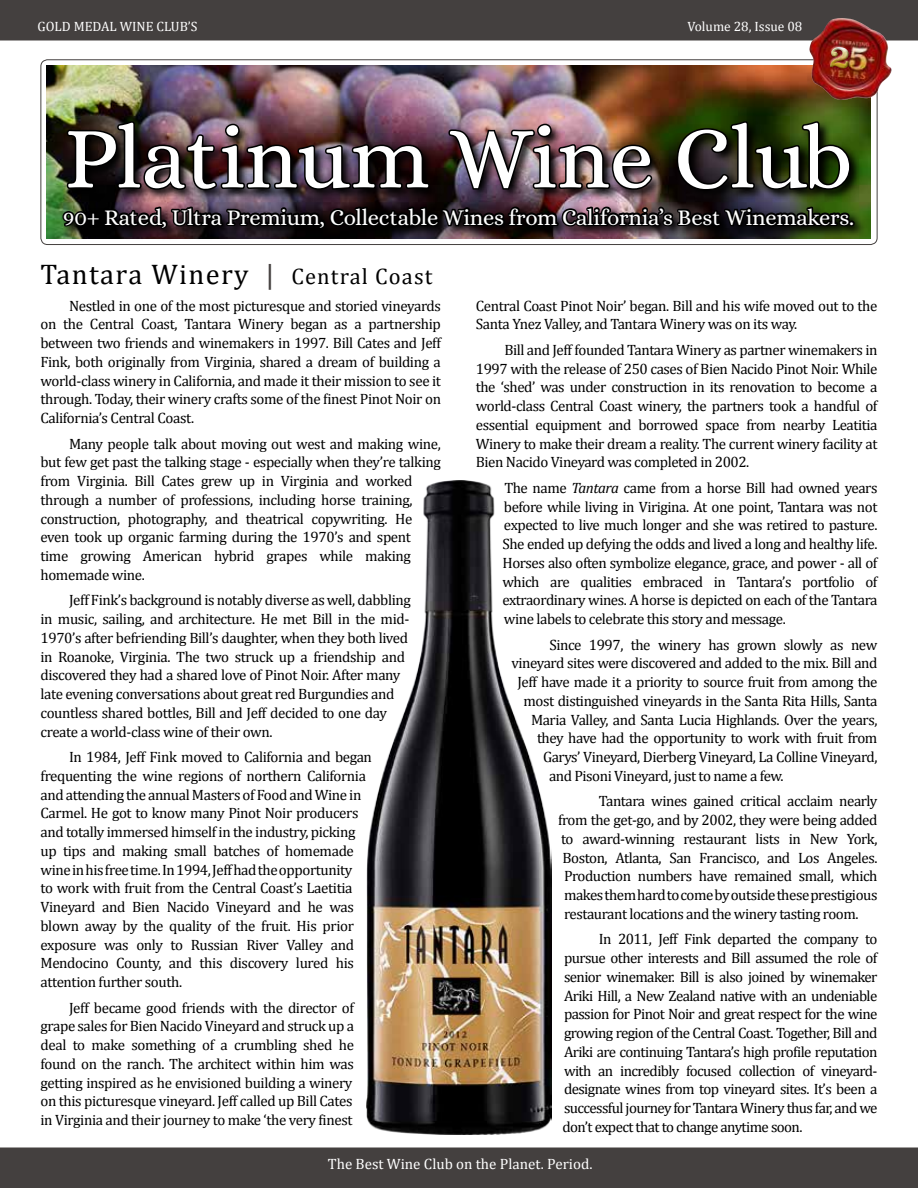
<style>
.page{position:relative;width:918px;height:1188px;background:#fff}
.page>*{position:absolute;margin:0;border:0;box-sizing:border-box;transform-origin:0 0}
.t1{font:88.5px "Alice";letter-spacing:-.005em;color:#fff}
.t2{font:28.5px "Cambria";letter-spacing:.05em;color:#000}
.t3{font:22.5px "Alice";letter-spacing:-.01em;color:#fff}
.t4{font:15px/18.8px "Cambria";letter-spacing:-.025em;color:#000;text-align:justify}
.t5{font:15px "Cambria";color:#fff}
.t6{font:13.5px "Cambria";color:#fff}
.s1{color:#44403f}
.s2{font-size:22.5px}
.s3{font-style:italic}
</style>
<div class="page">
<div style="left:0;top:1148px;width:918px;height:40px;background:#44403f"></div>
<div style="left:40px;top:59px;width:838px;height:186px;border:1px solid #44403f;border-radius:7px"></div>
<div style="left:0;top:0;width:918px;height:40px;background:#44403f"></div>
<img style="left:367px;top:481px;width:184px;height:653px">
<img style="left:47px;top:66px;width:823px;height:172px">
<img style="left:60px;top:120px;width:797px;height:119px">
<img style="left:809px;top:18px;width:83px;height:82px">
<img style="left:830px;top:47px;width:19px;height:22px">
<p class="t6" style="left:38px;top:19px;width:162px">GOLD MEDAL WINE CLUB’S</p>
<p class="t6" style="left:688px;top:19px;width:116px">Volume 28, Issue 08</p>
<h1 class="t1" style="left:65px;top:110px;width:790px">Platinum Wine Club</h1>
<h3 class="t3" style="left:63px;top:205px;width:793px">90+ Rated, Ultra Premium, Collectable Wines from California’s Best Winemakers.</h3>
<h2 class="t2" style="left:40px;top:257px;width:393px">Tantara Winery <span class="s1">|</span> <span class="s2">Central Coast</span></h2>
<p class="t4" style="left:476px;top:296px;width:403px">Central Coast Pinot Noir’ began. Bill and his wife moved out to the<br>Santa Ynez Valley, and Tantara Winery was on its way.</p>
<p class="t4" style="left:476px;top:340px;width:403px;text-indent:28px">Bill and Jeff founded Tantara Winery as partner winemakers in 1997 with the release of 250 cases of Bien Nacido Pinot Noir. While the ‘shed’ was under construction in its renovation to become a world-class Central Coast winery, the partners took a handful of essential equipment and borrowed space from nearby Leatitia Winery to make their dream a reality. The current winery facility at Bien Nacido Vineyard was completed in 2002.</p>
<p class="t4" style="left:502px;top:478px;width:377px">The name <span class="s3">Tantara</span> came from a horse Bill had owned years before while living in Virigina. At one point, Tantara was not expected to live much longer and she was retired to pasture.<br>She ended up defying the odds and lived a long and healthy life.<br>Horses also often symbolize elegance, grace, and power - all of which are qualities embraced in Tantara’s portfolio of extraordinary wines. A horse is depicted on each of the Tantara wine labels to celebrate this story and message.</p>
<p class="t4" style="left:549px;top:635px;width:330px">Since 1997, the winery has grown slowly as new</p>
<p class="t4" style="left:512px;top:654px;width:367px">vineyard sites were discovered and added to the mix. Bill and</p>
<p class="t4" style="left:518px;top:673px;width:362px">Jeff have made it a priority to source fruit from among the</p>
<p class="t4" style="left:524px;top:691px;width:355px">most distinguished vineyards in the Santa Rita Hills, Santa</p>
<p class="t4" style="left:531px;top:710px;width:348px">Maria Valley, and Santa Lucia Highlands. Over the years,</p>
<p class="t4" style="left:537px;top:729px;width:342px">they have had the opportunity to work with fruit from</p>
<p class="t4" style="left:543px;top:748px;width:336px">Garys’ Vineyard, Dierberg Vineyard, La Colline Vineyard,</p>
<p class="t4" style="left:549px;top:766px;width:236px">and Pisoni Vineyard, just to name a few.</p>
<p class="t4" style="left:599px;top:792px;width:280px">Tantara wines gained critical acclaim nearly</p>
<p class="t4" style="left:558px;top:811px;width:321px">from the get-go, and by 2002, they were being added</p>
<p class="t4" style="left:561px;top:829px;width:318px">to award-winning restaurant lists in New York,</p>
<p class="t4" style="left:563px;top:848px;width:316px">Boston, Atlanta, San Francisco, and Los Angeles.</p>
<p class="t4" style="left:564px;top:867px;width:315px">Production numbers have remained small, which</p>
<p class="t4" style="left:564px;top:886px;width:315px">makes them hard to come by outside these prestigious</p>
<p class="t4" style="left:564px;top:904px;width:296px">restaurant locations and the winery tasting room.</p>
<p class="t4" style="left:563px;top:930px;width:317px;text-indent:36px">In 2011, Jeff Fink departed the company to pursue other interests and Bill assumed the role of senior winemaker. Bill is also joined by winemaker Ariki Hill, a New Zealand native with an undeniable passion for Pinot Noir and great respect for the wine growing region of the Central Coast. Together, Bill and Ariki are continuing Tantara’s high profile reputation with an incredibly focused collection of vineyard&shy;designate wines from top vineyard sites. It’s been a successful journey for Tantara Winery thus far, and we don’t expect that to change anytime soon.</p>
<p class="t5" style="left:328px;top:1155px;width:266px">The Best Wine Club on the Planet. Period.</p>
<p class="t4" style="left:40px;top:296px;width:402px;text-indent:28px">Nestled in one of the most picturesque and storied vineyards on the Central Coast, Tantara Winery began as a partnership between two friends and winemakers in 1997. Bill Cates and Jeff Fink, both originally from Virginia, shared a dream of building a world-class winery in California, and made it their mission to see it through. Today, their winery crafts some of the finest Pinot Noir on California’s Central Coast.</p>
<p class="t4" style="left:40px;top:434px;width:402px;text-align:left;text-indent:28px">Many people talk about moving out west and making wine, but few get past the talking stage - especially when they’re talking from Virginia. Bill Cates grew up in Virginia and worked through a number of professions, including horse training, construction, photography, and theatrical copywriting. He even took up organic farming during the 1970’s and spent time growing American hybrid grapes while making homemade wine.</p>
<p class="t4" style="left:40px;top:591px;width:372px;text-align:left;text-indent:28px">Jeff Fink’s background is notably diverse as well, dabbling in music, sailing, and architecture. He met Bill in the mid-1970’s after befriending Bill’s daughter, when they both lived in Roanoke, Virginia. The two struck up a friendship and discovered they had a shared love of Pinot Noir. After many late evening conversations about great red Burgundies and countless shared bottles, Bill and Jeff decided to one day create a world-class wine of their own.</p>
<p class="t4" style="left:40px;top:748px;width:333px;text-align:left;text-indent:28px">In 1984, Jeff Fink moved to California and began frequenting the wine regions of northern California and attending the annual Masters of Food and Wine in Carmel. He got to know many Pinot Noir producers and totally immersed himself in the industry, picking up tips and making small batches of homemade wine in his free time. In 1994, Jeff had the opportunity<br>to work with fruit from the Central Coast’s Laetitia Vineyard and Bien Nacido Vineyard and he was blown away by the quality of the fruit. His prior exposure was only to Russian River Valley and Mendocino County, and this discovery lured his attention further south.</p>
<p class="t4" style="left:40px;top:998px;width:315px;text-indent:28px">Jeff became good friends with the director of grape sales for Bien Nacido Vineyard and struck up a deal to make something of a crumbling shed he found on the ranch. The architect within him was getting inspired as he envisioned building a winery on this picturesque vineyard. Jeff called up Bill Cates in Virginia and their journey to make ‘the very finest</p>
</div>
